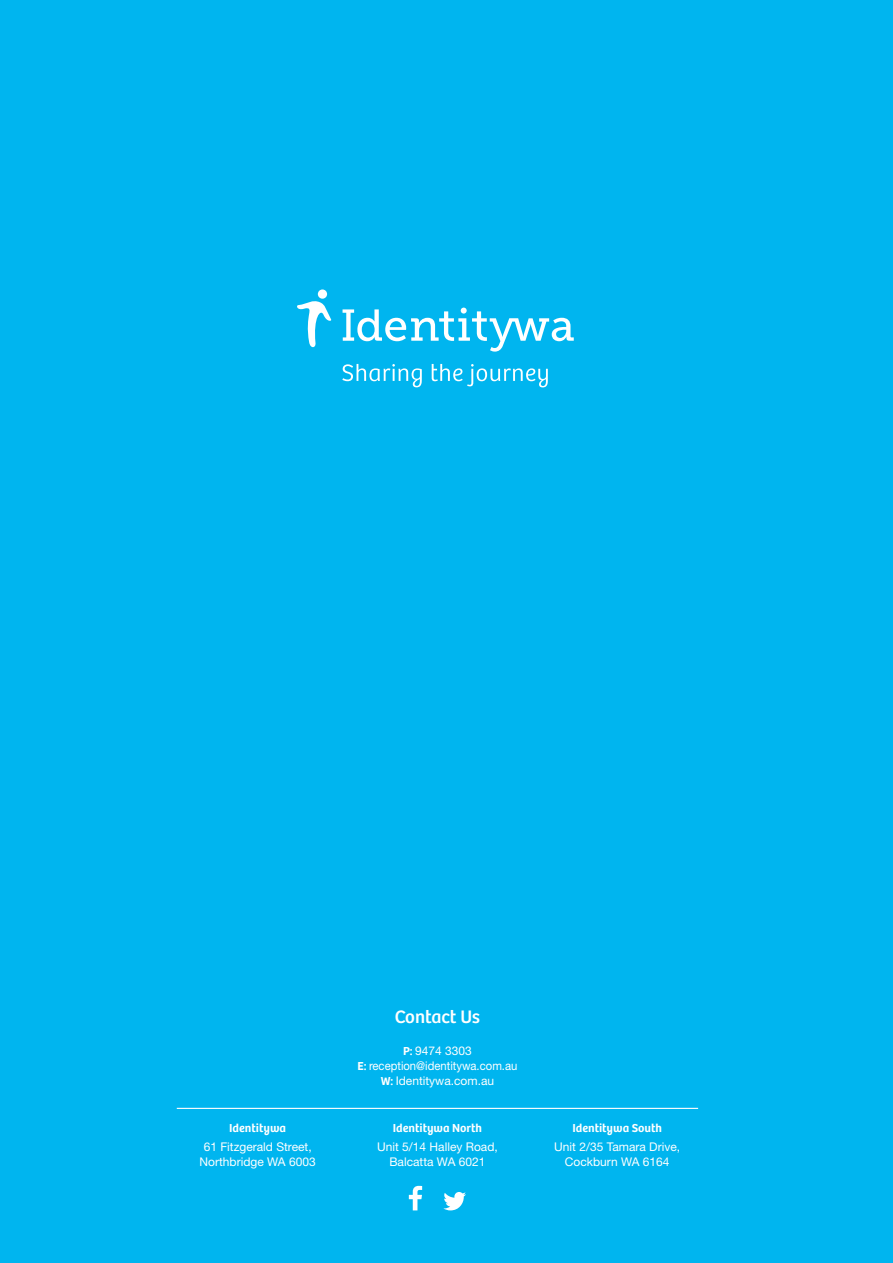
<style>
.page{position:relative;width:893px;height:1263px;background:#00b5ef}
.page>*{position:absolute;margin:0;border:0;box-sizing:border-box;transform-origin:0 0}
.t1{font:18.75px "Bree";color:#fff}
.t2{font:12px/15px "Helvetica Neue";color:#fff;text-align:center}
.t3{font:600 12px "Bree";color:#fff}
.s1{font-family:"Bree";font-weight:600}
</style>
<div class="page">
<svg style="left:342px;top:364px;width:206px;height:23px"></svg>
<svg style="left:297px;top:289px;width:277px;height:63px"></svg>
<hr style="left:177px;top:1108px;width:521px;height:1px;background:#fff">
<svg style="left:409px;top:1186px;width:13px;height:24px"></svg>
<svg style="left:443px;top:1192px;width:23px;height:18px"></svg>
<p class="t3" style="left:229px;top:1120px;width:58px">Identitywa</p>
<p class="t2" style="left:200px;top:1139px;width:118px">61 Fitzgerald Street,<br>Northbridge WA 6003</p>
<h1 class="t1" style="left:395px;top:1006px;width:87px">Contact Us</h1>
<p class="t2" style="left:357px;top:1043px;width:161px"><span class="s1">P:</span> 9474 3303<br><span class="s1">E:</span> reception@identitywa.com.au<br><span class="s1">W:</span> Identitywa.com.au</p>
<p class="t3" style="left:393px;top:1120px;width:91px">Identitywa North</p>
<p class="t2" style="left:377px;top:1139px;width:122px">Unit 5/14 Halley Road,<br>Balcatta WA 6021</p>
<p class="t3" style="left:572px;top:1120px;width:91px">Identitywa South</p>
<p class="t2" style="left:554px;top:1139px;width:127px">Unit 2/35 Tamara Drive,<br>Cockburn WA 6164</p>
</div>
